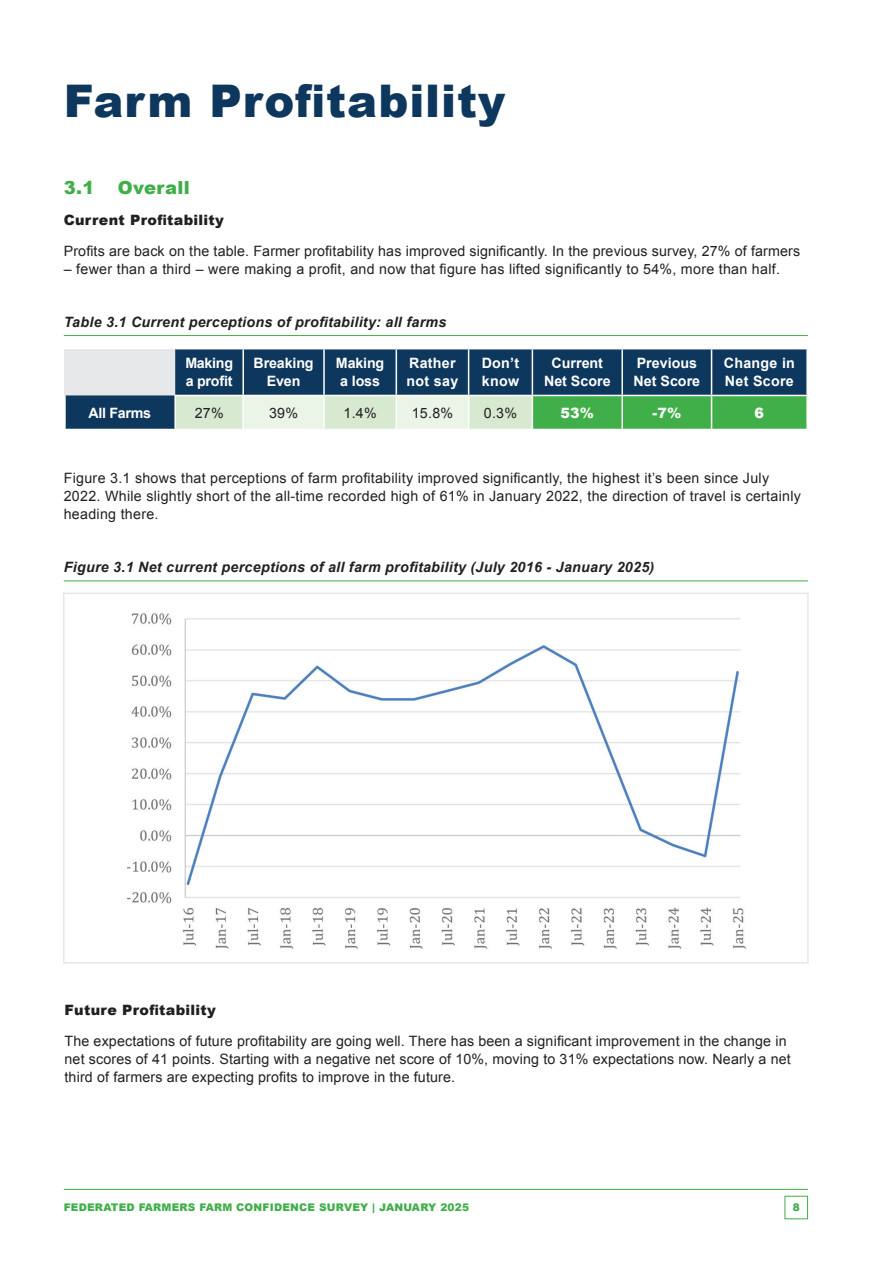
<style>
.page{position:relative;width:893px;height:1263px;background:#fff}
.page>*{position:absolute;margin:0;border:0;box-sizing:border-box;transform-origin:0 0}
.Heading{font:900 45px "Arial";letter-spacing:.02em;color:#0e375d}
.Paragraph_Heading{font:900 18px "Arial";letter-spacing:.02em;color:#40ae49}
.Bullet_Points{font:14.25px/18px "Arial";letter-spacing:.01em;color:#231f20}
.Table_Introduction_Underlined{font:italic 700 14.25px "Arial";letter-spacing:.02em;color:#231f20}
.t1{font:700 14.25px/18px "Arial";color:#fff;text-align:center}
.Bullet_Points-2{font:900 14.25px "Arial";letter-spacing:.02em;color:#231f20}
.t2{font:700 14.25px/18px "Arial";letter-spacing:.02em;color:#fff}
.t3{font:700 14.25px/18px "Arial";letter-spacing:-.02em;color:#fff}
.t4{font:900 14.25px "Arial";color:#fff}
.t5{font:900 10.5px "Arial";letter-spacing:.02em;color:#40ae49}
</style>
<div class="page">
<div style="left:784px;top:1196px;width:24px;height:23px;border:1px solid #40ae49"></div>
<hr style="left:64px;top:1189px;width:744px;height:1px;background:#40ae49">
<svg style="left:65px;top:349px;width:741px;height:80px;background:#2f5272"></svg>
<svg style="left:176px;top:396px;width:630px;height:33px;background:#9cd29d"></svg>
<hr style="left:242px;top:349px;width:2px;height:46px;background:#fff">
<hr style="left:323px;top:349px;width:2px;height:46px;background:#fff">
<hr style="left:396px;top:349px;width:1px;height:46px;background:#fff">
<hr style="left:468px;top:349px;width:1px;height:46px;background:#fff">
<hr style="left:532px;top:349px;width:1px;height:46px;background:#fff">
<hr style="left:621px;top:349px;width:2px;height:46px;background:#fff">
<hr style="left:711px;top:349px;width:1px;height:46px;background:#fff">
<hr style="left:174px;top:395px;width:69px;height:1px;background:#fff">
<hr style="left:174px;top:396px;width:2px;height:33px;background:#fff">
<hr style="left:243px;top:395px;width:81px;height:1px;background:#fff">
<hr style="left:242px;top:396px;width:2px;height:33px;background:#fff">
<hr style="left:324px;top:395px;width:72px;height:1px;background:#fff">
<hr style="left:323px;top:396px;width:2px;height:33px;background:#fff">
<hr style="left:396px;top:395px;width:73px;height:1px;background:#fff">
<hr style="left:396px;top:396px;width:1px;height:33px;background:#fff">
<hr style="left:469px;top:395px;width:63px;height:1px;background:#fff">
<hr style="left:468px;top:396px;width:1px;height:33px;background:#fff">
<hr style="left:532px;top:395px;width:90px;height:1px;background:#fff">
<hr style="left:532px;top:396px;width:1px;height:33px;background:#fff">
<hr style="left:622px;top:395px;width:89px;height:1px;background:#fff">
<hr style="left:621px;top:396px;width:2px;height:33px;background:#fff">
<hr style="left:711px;top:395px;width:97px;height:1px;background:#fff">
<hr style="left:711px;top:396px;width:1px;height:33px;background:#fff">
<hr style="left:65px;top:395px;width:1px;height:34px;background:#fff">
<hr style="left:64px;top:335px;width:744px;height:1px;background:#40ae49">
<hr style="left:64px;top:580px;width:744px;height:1px;background:#40ae49">
<img style="left:127px;top:613px;width:619px;height:336px">
<div style="left:63px;top:592px;width:746px;height:371px;border:2px solid #e6e7e9"></div>
<p class="Heading" style="left:64px;top:69px;width:443px">Farm Profitability</p>
<p class="Paragraph_Heading" style="left:64px;top:175px;width:32px">3.1</p>
<p class="Paragraph_Heading" style="left:118px;top:175px;width:73px">Overall</p>
<p class="Bullet_Points-2" style="left:64px;top:210px;width:162px">Current Profitability</p>
<p class="Bullet_Points" style="left:64px;top:242px;width:738px">Profits are back on the table. Farmer profitability has improved significantly. In the previous survey, 27% of farmers</p>
<p class="Bullet_Points" style="left:64px;top:260px;width:718px">– fewer than a third – were making a profit, and now that figure has lifted significantly to 54%, more than half.</p>
<p class="Table_Introduction_Underlined" style="left:64px;top:312px;width:384px">Table 3.1 Current perceptions of profitability: all farms</p>
<p class="t3" style="left:185px;top:355px;width:49px">Making a profit</p>
<p class="t1" style="left:254px;top:355px;width:61px">Breaking<br>Even</p>
<p class="t1" style="left:336px;top:355px;width:50px">Making a loss</p>
<p class="t2" style="left:407px;top:355px;width:53px">Rather not say</p>
<p class="t1" style="left:482px;top:355px;width:39px;text-align:left">Don’t know</p>
<p class="t1" style="left:544px;top:355px;width:68px">Current<br>Net Score</p>
<p class="t1" style="left:634px;top:355px;width:68px;text-align:left">Previous<br>Net Score</p>
<p class="t2" style="left:724px;top:355px;width:73px">Change in<br>Net Score</p>
<p class="t3" style="left:89px;top:404px;width:64px">All Farms</p>
<p class="Bullet_Points" style="left:195px;top:404px;width:31px">27%</p>
<p class="Bullet_Points" style="left:269px;top:404px;width:31px">39%</p>
<p class="Bullet_Points" style="left:343px;top:404px;width:35px">1.4%</p>
<p class="Bullet_Points" style="left:412px;top:404px;width:43px">15.8%</p>
<p class="Bullet_Points" style="left:484px;top:404px;width:35px">0.3%</p>
<p class="t4" style="left:560px;top:402px;width:35px">53%</p>
<p class="t4" style="left:652px;top:402px;width:31px">-7%</p>
<p class="t4" style="left:755px;top:402px;width:11px">6</p>
<p class="Bullet_Points" style="left:64px;top:469px;width:739px">Figure 3.1 shows that perceptions of farm profitability improved significantly, the highest it’s been since July<br>2022. While slightly short of the all-time recorded high of 61% in January 2022, the direction of travel is certainly heading there.</p>
<p class="Table_Introduction_Underlined" style="left:64px;top:558px;width:592px">Figure 3.1 Net current perceptions of all farm profitability (July 2016 - January 2025)</p>
<p class="Bullet_Points-2" style="left:65px;top:999px;width:153px">Future Profitability</p>
<p class="Bullet_Points" style="left:65px;top:1032px;width:728px">The expectations of future profitability are going well. There has been a significant improvement in the change in net scores of 41 points. Starting with a negative net score of 10%, moving to 31% expectations now. Nearly a net third of farmers are expecting profits to improve in the future.</p>
<p class="t5" style="left:64px;top:1199px;width:407px">FEDERATED FARMERS FARM CONFIDENCE SURVEY | JANUARY 2025</p>
<p class="t5" style="left:793px;top:1199px;width:9px">8</p>
</div>
